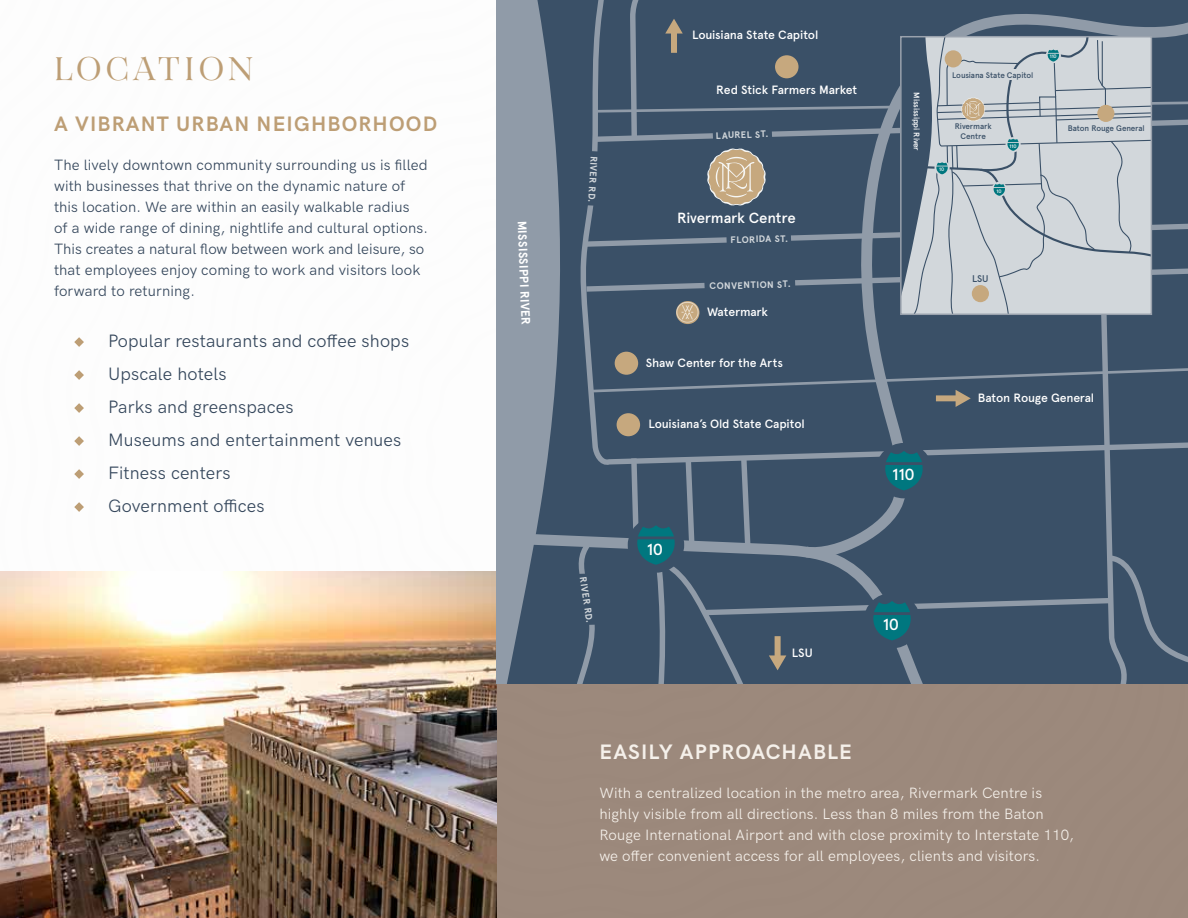
<style>
.page{position:relative;width:1188px;height:918px;background:#fff}
.page>*{position:absolute;margin:0;border:0;box-sizing:border-box;transform-origin:0 0}
.t1{font:36px "Tenez";letter-spacing:.1em;color:#bd9e75}
.t2{font:700 21px "HK Grotesk";letter-spacing:.055em;color:#bd9e75}
.t3{font:700 21px "HK Grotesk";letter-spacing:.055em;color:#f5f0ea}
.t4{font:18px/33px "HK Grotesk";letter-spacing:.01em;color:#34465b}
.t5{font:500 16.05px "Apercu";color:#fff}
.t6{font:15px/21px "HK Grotesk";letter-spacing:.01em;color:#34465b}
.t7{font:15px/21px "HK Grotesk";letter-spacing:.01em;color:#f5f0ea}
.t8{font:500 14.7px "Apercu";letter-spacing:-.015em;color:#fff}
.t9{font:700 12.3px "Apercu";color:#fff}
.t10{font:500 12px "Apercu";letter-spacing:-.015em;color:#fff}
.t11{font:500 9.75px "Apercu";color:#3a5067}
.t12{font:700 9.6px "Apercu";color:#d2d7db}
.t13{font:700 9.3px "Apercu";color:#d2d7db}
.t14{font:500 8.1px/9.8px "Apercu";letter-spacing:-.015em;color:#3a5067;text-align:center}
.t15{font:500 8.1px "Apercu";letter-spacing:-.02em;color:#fff}
.t16{font:500 4.95px "Apercu";letter-spacing:-.02em;color:#fff}
</style>
<div class="page">
<div style="left:497px;top:684px;width:691px;height:234px;background:#9c897c"></div>
<div style="left:1060px;top:694px;width:128px;height:224px;background:#9c897c"></div>
<svg style="left:74px;top:337px;width:10px;height:10px"></svg>
<svg style="left:74px;top:370px;width:10px;height:10px"></svg>
<svg style="left:74px;top:403px;width:10px;height:10px"></svg>
<svg style="left:74px;top:436px;width:10px;height:10px"></svg>
<svg style="left:74px;top:469px;width:10px;height:10px"></svg>
<svg style="left:74px;top:502px;width:10px;height:10px"></svg>
<img style="left:0;top:571px;width:497px;height:347px">
<svg style="left:497px;top:0;width:70px;height:514px;background:#7f8c9b"></svg>
<svg style="left:497px;top:514px;width:131px;height:170px;background:#475b71"></svg>
<div style="left:577px;top:0;width:611px;height:464px;background:#3a5067"></div>
<svg style="left:903px;top:315px;width:230px;height:136px;background:#3f546a"></svg>
<div style="left:617px;top:413px;width:23px;height:23px;background:#c6a87e;border-radius:50%"></div>
<div style="left:615px;top:352px;width:23px;height:23px;background:#c6a87e;border-radius:50%"></div>
<svg style="left:497px;top:532px;width:103px;height:152px;background:#55677b"></svg>
<div style="left:876px;top:443px;width:56px;height:55px;background:#3a5067;border-radius:50%"></div>
<svg style="left:628px;top:451px;width:560px;height:233px;background:#42596e"></svg>
<svg style="left:589px;top:357px;width:599px;height:50px;background:#44586d"></svg>
<img style="left:677px;top:314px;width:22px;height:9px">
<svg style="left:578px;top:0;width:610px;height:314px;background:#71808f"></svg>
<div style="left:970px;top:69px;width:67px;height:11px;background:#d2d7db"></div>
<div style="left:900px;top:36px;width:252px;height:279px;border:2px solid #9aa2ad"></div>
<h1 class="t1" style="left:54px;top:45px;width:201px">LOCATION</h1>
<h2 class="t2" style="left:54px;top:108px;width:385px">A VIBRANT URBAN NEIGHBORHOOD</h2>
<p class="t6" style="left:54px;top:153px;width:376px">The lively downtown community surrounding us is filled with businesses that thrive on the dynamic nature of this location. We are within an easily walkable radius<br>of a wide range of dining, nightlife and cultural options.<br>This creates a natural flow between work and leisure, so that employees enjoy coming to work and visitors look forward to returning.</p>
<p class="t4" style="left:108px;top:323px;width:303px">Popular restaurants and coffee shops<br>Upscale hotels<br>Parks and greenspaces<br>Museums and entertainment venues<br>Fitness centers<br>Government offices</p>
<p class="t9" style="left:530px;top:221px;width:106px;rotate:88deg">MISSISSIPPI RIVER</p>
<p class="t12" style="left:600px;top:156px;width:48px;rotate:93deg">RIVER RD.</p>
<p class="t12" style="left:589px;top:576px;width:48px;rotate:82deg">RIVER RD.</p>
<p class="t10" style="left:692px;top:28px;width:128px">Louisiana State Capitol</p>
<p class="t10" style="left:716px;top:83px;width:143px">Red Stick Farmers Market</p>
<p class="t13" style="left:716px;top:130px;width:54px;rotate:-2deg">LAUREL ST.</p>
<p class="t8" style="left:677px;top:209px;width:120px">Rivermark Centre</p>
<p class="t13" style="left:730px;top:234px;width:59px;rotate:-1deg">FLORIDA ST.</p>
<p class="t13" style="left:709px;top:280px;width:83px;rotate:-1deg">CONVENTION ST.</p>
<p class="t10" style="left:707px;top:305px;width:62px">Watermark</p>
<p class="t10" style="left:646px;top:355px;width:139px">Shaw Center for the Arts</p>
<p class="t10" style="left:648px;top:417px;width:158px">Louisiana’s Old State Capitol</p>
<p class="t5" style="left:647px;top:539px;width:18px">10</p>
<p class="t10" style="left:792px;top:645px;width:22px">LSU</p>
<p class="t15" style="left:922px;top:92px;width:60px;rotate:90deg">Mississippi River</p>
<p class="t14" style="left:952px;top:70px;width:83px">Lousiana State Capitol</p>
<p class="t16" style="left:1050px;top:54px;width:8px">110</p>
<p class="t16" style="left:939px;top:167px;width:7px">10</p>
<p class="t14" style="left:955px;top:121px;width:38px">Rivermark<br>Centre</p>
<p class="t16" style="left:1010px;top:143px;width:8px">110</p>
<p class="t16" style="left:996px;top:188px;width:7px">10</p>
<p class="t14" style="left:1068px;top:124px;width:79px">Baton Rouge General</p>
<p class="t11" style="left:972px;top:273px;width:18px">LSU</p>
<p class="t5" style="left:892px;top:465px;width:24px">110</p>
<p class="t10" style="left:978px;top:391px;width:118px">Baton Rouge General</p>
<p class="t5" style="left:883px;top:615px;width:18px">10</p>
<h2 class="t3" style="left:599px;top:736px;width:254px">EASILY APPROACHABLE</h2>
<p class="t7" style="left:599px;top:781px;width:476px">With a centralized location in the metro area, Rivermark Centre is highly visible from all directions. Less than 8 miles from the Baton Rouge International Airport and with close proximity to Interstate 110, we offer convenient access for all employees, clients and visitors.</p>
</div>
